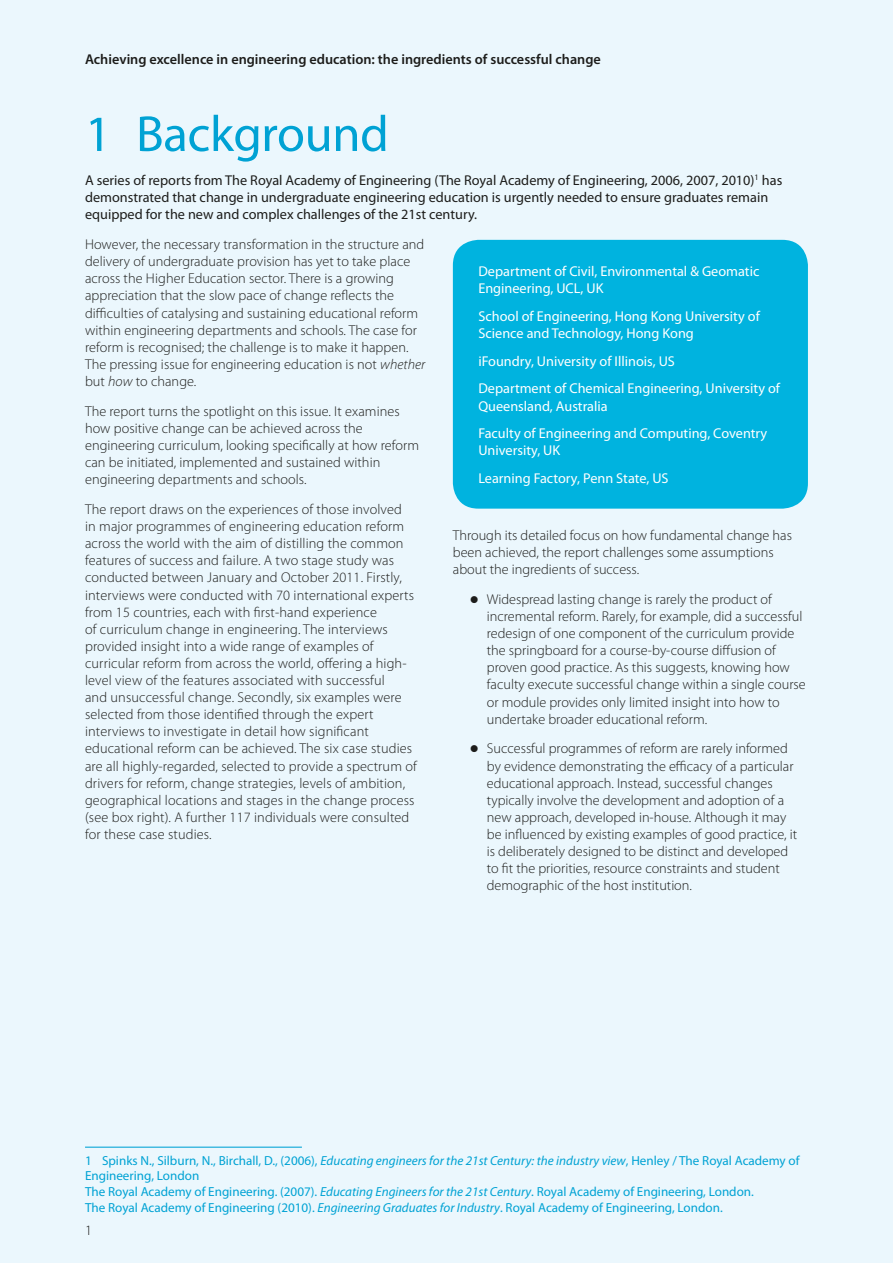
<style>
.page{position:relative;width:893px;height:1263px;background:#ebf7fd}
.page>*{position:absolute;margin:0;border:0;box-sizing:border-box;transform-origin:0 0}
.t1{font:51px "Myriad Pro";letter-spacing:-.01em;color:#00a2d4}
.t2{font:300 14.25px/17.1px "Myriad Pro";letter-spacing:.005em;color:#1d1d1b}
.t3{font:14.25px/27.8px "Myriad Pro";color:#fff}
.t4{font:14.25px/17.1px "Myriad Pro";color:#1d1d1b}
.t5{font:600 14.25px "Myriad Pro";color:#1d1d1b}
.t6{font:13.2px/15.8px "Myriad Pro";color:#00a2d4}
.s1{font-style:italic}
</style>
<div class="page">
<div style="left:453px;top:240px;width:355px;height:269px;background:#00b3df;border-radius:26px"></div>
<hr style="left:85px;top:1146px;width:217px;height:2px;background:#00a2d4">
<p class="t5" style="left:85px;top:50px;width:517px">Achieving excellence in engineering education: the ingredients of successful change</p>
<h1 class="t1" style="left:85px;top:102px;width:305px">1 Background</h1>
<p class="t4" style="left:85px;top:171px;width:699px">A series of reports from The Royal Academy of Engineering (The Royal Academy of Engineering, 2006, 2007, 2010)<sup>1</sup> has demonstrated that change in undergraduate engineering education is urgently needed to ensure graduates remain equipped for the new and complex challenges of the 21st century.</p>
<p class="t2" style="left:85px;top:236px;width:342px">However, the necessary transformation in the structure and delivery of undergraduate provision has yet to take place across the Higher Education sector. There is a growing appreciation that the slow pace of change reflects the difficulties of catalysing and sustaining educational reform within engineering departments and schools. The case for reform is recognised; the challenge is to make it happen.<br>The pressing issue for engineering education is not <span class="s1">whether </span>but <span class="s1">how</span> to change.</p>
<p class="t2" style="left:85px;top:402px;width:336px">The report turns the spotlight on this issue. It examines how positive change can be achieved across the engineering curriculum, looking specifically at how reform can be initiated, implemented and sustained within engineering departments and schools.</p>
<p class="t2" style="left:85px;top:501px;width:333px">The report draws on the experiences of those involved<br>in major programmes of engineering education reform across the world with the aim of distilling the common features of success and failure. A two stage study was conducted between January and October 2011. Firstly, interviews were conducted with 70 international experts from 15 countries, each with first-hand experience<br>of curriculum change in engineering. The interviews provided insight into a wide range of examples of curricular reform from across the world, offering a high&shy;level view of the features associated with successful<br>and unsuccessful change. Secondly, six examples were selected from those identified through the expert interviews to investigate in detail how significant educational reform can be achieved. The six case studies are all highly-regarded, selected to provide a spectrum of drivers for reform, change strategies, levels of ambition, geographical locations and stages in the change process (see box right). A further 117 individuals were consulted for these case studies.</p>
<p class="t3" style="left:478px;top:262px;width:282px;line-height:17.1px">Department of Civil, Environmental &amp; Geomatic<br>Engineering, UCL, UK</p>
<p class="t3" style="left:478px;top:307px;width:283px;line-height:17.1px">School of Engineering, Hong Kong University of<br>Science and Technology, Hong Kong</p>
<p class="t3" style="left:478px;top:347px;width:303px">iFoundry, University of Illinois, US<br>Department of Chemical Engineering, University of</p>
<p class="t3" style="left:478px;top:392px;width:290px">Queensland, Australia<br>Faculty of Engineering and Computing, Coventry</p>
<p class="t3" style="left:478px;top:436px;width:192px">University, UK<br>Learning Factory, Penn State, US</p>
<p class="t2" style="left:453px;top:526px;width:341px">Through its detailed focus on how fundamental change has been achieved, the report challenges some assumptions about the ingredients of success.</p>
<p class="t2" style="left:487px;top:590px;width:320px;text-indent:-17px">● Widespread lasting change is rarely the product of incremental reform. Rarely, for example, did a successful redesign of one component of the curriculum provide the springboard for a course-by-course diffusion of proven good practice. As this suggests, knowing how faculty execute successful change within a single course or module provides only limited insight into how to undertake broader educational reform.</p>
<p class="t2" style="left:487px;top:740px;width:312px;text-indent:-17px">● Successful programmes of reform are rarely informed by evidence demonstrating the efficacy of a particular educational approach. Instead, successful changes typically involve the development and adoption of a new approach, developed in-house. Although it may be influenced by existing examples of good practice, it is deliberately designed to be distinct and developed to fit the priorities, resource constraints and student demographic of the host institution.</p>
<p class="t6" style="left:85px;top:1152px;width:716px">1 Spinks N., Silburn, N., Birchall, D., (2006), <span class="s1">Educating engineers for the 21st Century: the industry view</span>, Henley / The Royal Academy of Engineering, London<br>The Royal Academy of Engineering. (2007). <span class="s1">Educating Engineers for the 21st Century</span>. Royal Academy of Engineering, London.<br>The Royal Academy of Engineering (2010). <span class="s1">Engineering Graduates for Industry</span>. Royal Academy of Engineering, London.</p>
<p class="t2" style="left:85px;top:1222px;width:8px">1</p>
</div>
